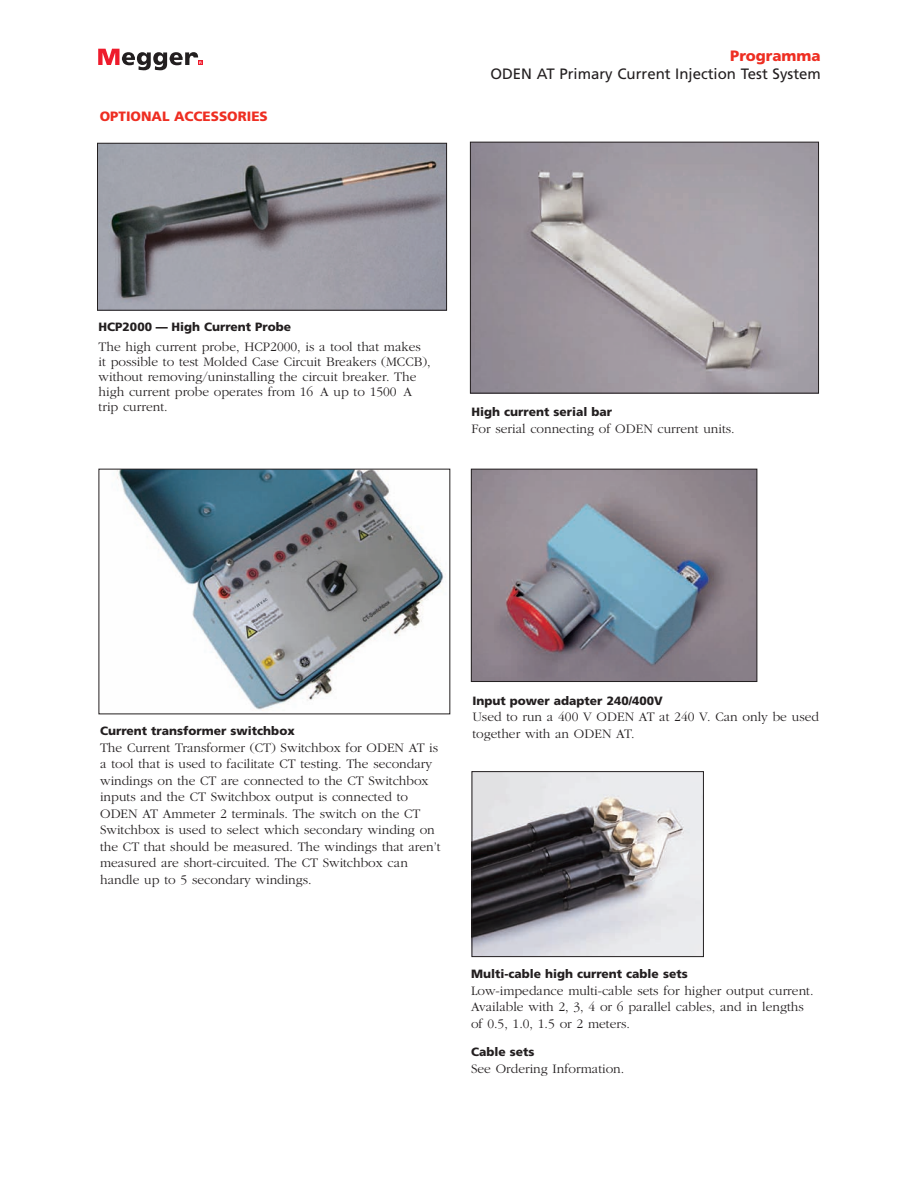
<style>
.page{position:relative;width:918px;height:1188px;background:#fff}
.page>*{position:absolute;margin:0;border:0;box-sizing:border-box;transform-origin:0 0}
.t1{font:15px "Frutiger";color:#231f20}
.t2{font:900 15px "Frutiger";color:#ee2e22}
.t3{font:300 13.5px/16.5px "Garamond";color:#231f20}
.t4{font:900 13.5px "Frutiger";color:#ee2e22}
.t5{font:900 12px "Frutiger";color:#231f20}
</style>
<div class="page">
<svg style="left:98px;top:49px;width:105px;height:21px"></svg>
<img style="left:99px;top:145px;width:346px;height:164px">
<div style="left:97px;top:143px;width:350px;height:168px;border:1px solid #231f20"></div>
<img style="left:117px;top:471px;width:329px;height:240px">
<img style="left:472px;top:144px;width:345px;height:248px">
<div style="left:470px;top:142px;width:349px;height:252px;border:1px solid #231f20"></div>
<img style="left:474px;top:773px;width:228px;height:182px">
<div style="left:472px;top:771px;width:232px;height:186px;border:1px solid #231f20"></div>
<img style="left:473px;top:471px;width:282px;height:209px">
<div style="left:471px;top:469px;width:286px;height:213px;border:1px solid #231f20"></div>
<p class="t4" style="left:100px;top:111px;width:170px">OPTIONAL ACCESSORIES</p>
<p class="t2" style="left:730px;top:49px;width:92px">Programma</p>
<p class="t1" style="left:490px;top:68px;width:332px">ODEN AT Primary Current Injection Test System</p>
<p class="t5" style="left:99px;top:322px;width:194px">HCP2000 — High Current Probe</p>
<p class="t3" style="left:99px;top:339px;width:334px;line-height:15px">The high current probe, HCP2000, is a tool that makes it possible to test Molded Case Circuit Breakers (MCCB), without removing/uninstalling the circuit breaker. The high current probe operates from 16 A up to 1500 A trip current.</p>
<p class="t5" style="left:472px;top:407px;width:142px">High current serial bar</p>
<p class="t3" style="left:472px;top:420px;width:265px">For serial connecting of ODEN current units.</p>
<p class="t5" style="left:472px;top:696px;width:192px">Input power adapter 240/400V</p>
<p class="t3" style="left:472px;top:708px;width:348px">Used to run a 400 V ODEN AT at 240 V. Can only be used</p>
<p class="t5" style="left:100px;top:726px;width:196px">Current transformer switchbox</p>
<p class="t3" style="left:473px;top:725px;width:164px">together with an ODEN AT.</p>
<p class="t3" style="left:100px;top:739px;width:342px">The Current Transformer (CT) Switchbox for ODEN AT is a tool that is used to facilitate CT testing. The secondary windings on the CT are connected to the CT Switchbox inputs and the CT Switchbox output is connected to ODEN AT Ammeter 2 terminals. The switch on the CT Switchbox is used to select which secondary winding on the CT that should be measured. The windings that aren’t measured are short-circuited. The CT Switchbox can handle up to 5 secondary windings.</p>
<p class="t5" style="left:471px;top:969px;width:218px">Multi-cable high current cable sets</p>
<p class="t3" style="left:471px;top:982px;width:344px">Low-impedance multi-cable sets for higher output current.<br>Available with 2, 3, 4 or 6 parallel cables, and in lengths of 0.5, 1.0, 1.5 or 2 meters.</p>
<p class="t5" style="left:471px;top:1047px;width:65px">Cable sets</p>
<p class="t3" style="left:471px;top:1060px;width:155px">See Ordering Information.</p>
</div>
